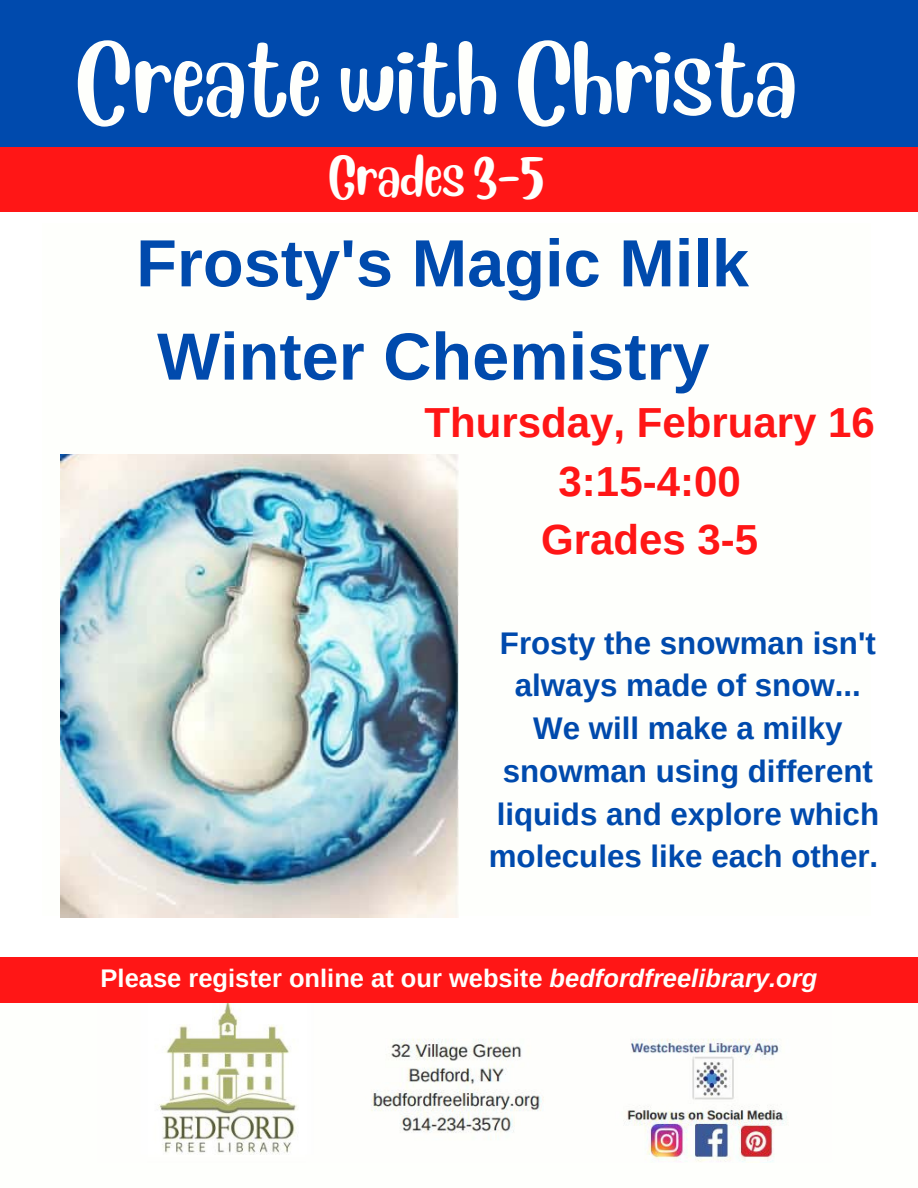
<style>
.page{position:relative;width:918px;height:1188px;background:#fff}
.page>*{position:absolute;margin:0;border:0;box-sizing:border-box;transform-origin:0 0}
.t1{font:72px "Blueberry";color:#fefffc}
.t2{font:700 66.75px/93.3px "Arimo";color:#004aad;text-align:center}
.t3{font:700 42px/58.5px "Arimo";color:#ff1616;text-align:center}
.t4{font:39.45px "Blueberry";color:#fefffc}
.t5{font:700 31.35px/42.8px "Arimo";color:#004aad;text-align:center}
.t6{font:700 25.5px "Arimo";color:#fefffc}
.s1{font-style:italic}
</style>
<div class="page">
<div style="left:0;top:0;width:918px;height:146px;background:#004aad"></div>
<img style="left:158px;top:1003px;width:629px;height:159px">
<div style="left:0;top:147px;width:918px;height:64px;background:#ff1616"></div>
<div style="left:0;top:957px;width:918px;height:46px;background:#ff1616"></div>
<img style="left:60px;top:454px;width:398px;height:464px">
<h1 class="t1" style="left:76px;top:28px;width:722px">Create with Christa</h1>
<p class="t4" style="left:329px;top:149px;width:216px">Grades 3-5</p>
<h2 class="t2" style="left:136px;top:217px;width:614px">Frosty's Magic Milk<br>Winter Chemistry</h2>
<h3 class="t3" style="left:424px;top:394px;width:452px">Thursday, February 16<br>3:15-4:00<br>Grades 3-5</h3>
<p class="t5" style="left:489px;top:621px;width:392px">Frosty the snowman isn't always made of snow...<br>We will make a milky snowman using different liquids and explore which molecules like each other.</p>
<p class="t6" style="left:101px;top:964px;width:718px">Please register online at our website <span class="s1">bedfordfreelibrary.org</span></p>
</div>
